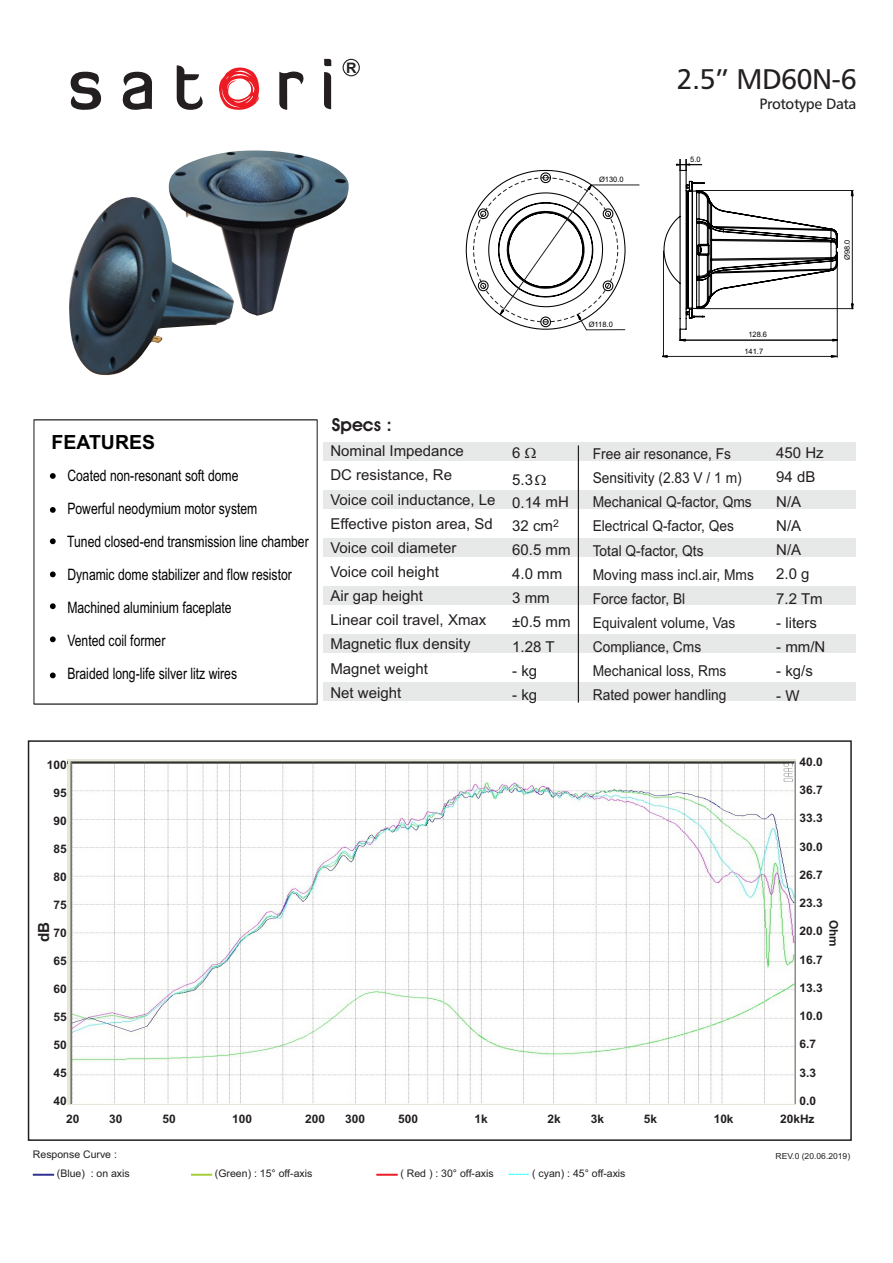
<style>
.page{position:relative;width:893px;height:1263px;background:#fff}
.page>*{position:absolute;margin:0;border:0;box-sizing:border-box;transform-origin:0 0}
.t1{font:28.5px "Humanist 777 BT Roman B";letter-spacing:-.025em;color:#231f20}
.t2{font:700 19.5px "Arial";color:#000}
.t3{font:600 18px "Avant Garde IT Cby BT";color:#231f20}
.t4{font:15.75px/32.8px "Arial";color:#000;scale:.77 1}
.t5{font:700 15.3px "Arial";color:#231f20}
.t6{font:15px/24.2px "Arial";color:#231f20}
.t7{font:15px/24.2px "Arial";color:#231f20;scale:.92 1}
.t8{font:15px "Humanist 777 BT Roman B";letter-spacing:-.025em;color:#231f20}
.t9{font:700 14.55px "Arial";color:#231f20}
.t10{font:700 12px "Arial";color:#231f20}
.t11{font:700 11.7px "Arial";color:#231f20}
.t12{font:10.5px/19.4px "Arial";color:#231f20}
.t13{font:8.25px "Arial";color:#231f20}
.t14{font:7.5px "Arial";color:#000}
.s1{color:#2e3092}
.s2{color:#a6ce39}
.s3{color:#ed1c24}
.s4{color:#0ff}
</style>
<div class="page">
<svg style="left:70px;top:71px;width:32px;height:39px"></svg>
<svg style="left:122px;top:72px;width:30px;height:38px"></svg>
<svg style="left:177px;top:65px;width:26px;height:45px"></svg>
<svg style="left:279px;top:71px;width:25px;height:39px"></svg>
<svg style="left:324px;top:72px;width:7px;height:37px"></svg>
<svg style="left:324px;top:59px;width:7px;height:7px"></svg>
<svg style="left:219px;top:67px;width:41px;height:43px"></svg>
<div style="left:343px;top:59px;width:17px;height:17px;border:1px solid #231f20;border-radius:50%"></div>
<img style="left:169px;top:150px;width:180px;height:166px">
<img style="left:69px;top:197px;width:165px;height:178px">
<div style="left:28px;top:740px;width:824px;height:401px;border:2px solid #231f20"></div>
<div style="left:33px;top:419px;width:285px;height:286px;border:1px solid #231f20"></div>
<div style="left:323px;top:443px;width:532px;height:18px;background:#e7e8e8"></div>
<div style="left:323px;top:491px;width:532px;height:18px;background:#e7e8e8"></div>
<div style="left:323px;top:539px;width:532px;height:18px;background:#e7e8e8"></div>
<div style="left:323px;top:587px;width:532px;height:18px;background:#e7e8e8"></div>
<div style="left:323px;top:635px;width:532px;height:18px;background:#e7e8e8"></div>
<div style="left:323px;top:683px;width:532px;height:18px;background:#e7e8e8"></div>
<hr style="left:578px;top:445px;width:1px;height:258px;background:#231f20">
<img style="left:68px;top:759px;width:727px;height:346px">
<svg style="left:50px;top:473px;width:6px;height:6px"></svg>
<svg style="left:50px;top:538px;width:6px;height:6px"></svg>
<svg style="left:50px;top:507px;width:6px;height:6px"></svg>
<svg style="left:50px;top:571px;width:6px;height:6px"></svg>
<svg style="left:50px;top:603px;width:6px;height:6px"></svg>
<svg style="left:50px;top:636px;width:6px;height:6px"></svg>
<svg style="left:50px;top:672px;width:6px;height:6px"></svg>
<hr style="left:836px;top:266px;width:2px;height:92px;background:#000">
<hr style="left:663px;top:251px;width:1px;height:105px;background:#000">
<hr style="left:663px;top:355px;width:174px;height:2px;background:#000">
<svg style="left:662px;top:354px;width:7px;height:4px"></svg>
<svg style="left:830px;top:354px;width:8px;height:4px"></svg>
<svg style="left:663px;top:159px;width:175px;height:183px"></svg>
<svg style="left:465px;top:169px;width:175px;height:162px"></svg>
<hr style="left:696px;top:308px;width:158px;height:2px;background:#000">
<hr style="left:696px;top:190px;width:158px;height:1px;background:#000">
<hr style="left:679px;top:339px;width:158px;height:2px;background:#000">
<hr style="left:851px;top:191px;width:2px;height:118px;background:#000">
<p class="t9" style="left:346px;top:62px;width:12px">R</p>
<p class="t14" style="left:599px;top:176px;width:26px">Ø130.0</p>
<p class="t14" style="left:589px;top:322px;width:26px">Ø118.0</p>
<h1 class="t1" style="left:676px;top:67px;width:182px">2.5” MD60N-6</h1>
<p class="t8" style="left:759px;top:98px;width:99px">Prototype Data</p>
<p class="t14" style="left:690px;top:156px;width:12px">5.0</p>
<p class="t14" style="left:748px;top:332px;width:20px">128.6</p>
<p class="t14" style="left:744px;top:348px;width:20px">141.7</p>
<p class="t14" style="left:844px;top:260px;width:22px;rotate:-90deg">Ø98.0</p>
<h2 class="t2" style="left:51px;top:434px;width:105px">FEATURES</h2>
<p class="t4" style="left:67px;top:460px;width:315px">Coated non-resonant soft dome<br>Powerful neodymium motor system<br>Tuned closed-end transmission line chamber Dynamic dome stabilizer and flow resistor Machined aluminium faceplate<br>Vented coil former<br>Braided long-life silver litz wires</p>
<p class="t3" style="left:332px;top:417px;width:62px">Specs :</p>
<p class="t6" style="left:330px;top:440px;width:167px">Nominal Impedance<br>DC resistance, Re<br>Voice coil inductance, Le<br>Effective piston area, Sd<br>Voice coil diameter<br>Voice coil height<br>Air gap height<br>Linear coil travel, Xmax<br>Magnetic flux density<br>Magnet weight<br>Net weight</p>
<p class="t6" style="left:512px;top:441px;width:22px;line-height:26.5px">6<br>5.3</p>
<p class="t6" style="left:512px;top:492px;width:58px">0.14 mH</p>
<p class="t12" style="left:553px;top:514px;width:7px">2</p>
<p class="t6" style="left:512px;top:515px;width:60px">32 cm<br>60.5 mm<br>4.0 mm<br>3 mm ±0.5 mm<br>1.28 T</p>
<p class="t6" style="left:512px;top:660px;width:27px">- kg</p>
<p class="t6" style="left:512px;top:684px;width:27px">- kg</p>
<p class="t11" style="left:47px;top:760px;width:21px">100</p>
<p class="t11" style="left:53px;top:788px;width:15px">95</p>
<p class="t11" style="left:53px;top:816px;width:15px">90</p>
<p class="t11" style="left:53px;top:844px;width:15px">85</p>
<p class="t11" style="left:53px;top:872px;width:15px">80</p>
<p class="t11" style="left:53px;top:901px;width:15px">75</p>
<p class="t11" style="left:53px;top:929px;width:15px">70</p>
<p class="t11" style="left:53px;top:957px;width:15px">65</p>
<p class="t11" style="left:53px;top:985px;width:15px">60</p>
<p class="t11" style="left:53px;top:1013px;width:15px">55</p>
<p class="t11" style="left:53px;top:1041px;width:15px">50</p>
<p class="t11" style="left:53px;top:1069px;width:15px">45</p>
<p class="t11" style="left:53px;top:1097px;width:15px">40</p>
<p class="t5" style="left:38px;top:942px;width:22px;rotate:-90deg">dB</p>
<p class="t7" style="left:593px;top:443px;width:177px">Free air resonance, Fs<br>Sensitivity (2.83 V / 1 m)<br>Mechanical Q-factor, Qms<br>Electrical Q-factor, Qes<br>Total Q-factor, Qts<br>Moving mass incl.air, Mms<br>Force factor, Bl<br>Equivalent volume, Vas<br>Compliance, Cms<br>Mechanical loss, Rms<br>Rated power handling</p>
<p class="t6" style="left:776px;top:442px;width:49px">450 Hz<br>94 dB<br>N/A<br>N/A<br>N/A<br>2.0 g<br>7.2 Tm</p>
<p class="t6" style="left:776px;top:612px;width:42px">- liters</p>
<p class="t6" style="left:776px;top:636px;width:51px">- mm/N</p>
<p class="t6" style="left:776px;top:660px;width:38px">- kg/s</p>
<p class="t6" style="left:776px;top:685px;width:25px">- W</p>
<p class="t11" style="left:799px;top:757px;width:25px">40.0</p>
<p class="t11" style="left:799px;top:786px;width:25px">36.7</p>
<p class="t11" style="left:799px;top:814px;width:25px">33.3</p>
<p class="t11" style="left:799px;top:842px;width:25px">30.0</p>
<p class="t11" style="left:799px;top:870px;width:25px">26.7</p>
<p class="t11" style="left:799px;top:899px;width:25px">23.3</p>
<p class="t11" style="left:799px;top:927px;width:25px">20.0</p>
<p class="t11" style="left:799px;top:955px;width:25px">16.7</p>
<p class="t11" style="left:799px;top:983px;width:25px">13.3</p>
<p class="t11" style="left:799px;top:1011px;width:25px">10.0</p>
<p class="t11" style="left:799px;top:1040px;width:18px">6.7</p>
<p class="t11" style="left:799px;top:1068px;width:18px">3.3</p>
<p class="t11" style="left:799px;top:1096px;width:18px">0.0</p>
<p class="t10" style="left:838px;top:920px;width:28px;rotate:90deg">Ohm</p>
<p class="t11" style="left:66px;top:1114px;width:15px">20</p>
<p class="t11" style="left:109px;top:1114px;width:15px">30</p>
<p class="t11" style="left:162px;top:1114px;width:15px">50</p>
<p class="t11" style="left:232px;top:1114px;width:21px">100</p>
<p class="t11" style="left:305px;top:1114px;width:21px">200</p>
<p class="t11" style="left:345px;top:1114px;width:21px">300</p>
<p class="t11" style="left:398px;top:1114px;width:21px">500</p>
<p class="t11" style="left:475px;top:1114px;width:15px">1k</p>
<p class="t11" style="left:548px;top:1114px;width:15px">2k</p>
<p class="t11" style="left:591px;top:1114px;width:15px">3k</p>
<p class="t11" style="left:644px;top:1114px;width:15px">5k</p>
<p class="t11" style="left:714px;top:1114px;width:21px">10k</p>
<p class="t11" style="left:780px;top:1114px;width:36px">20kHz</p>
<p class="t12" style="left:33px;top:1145px;width:98px">Response Curve : <span class="s1">------</span> (Blue) : on axis</p>
<p class="t12" style="left:191px;top:1165px;width:123px"><span class="s2">------</span> (Green) : 15° off-axis</p>
<p class="t12" style="left:377px;top:1165px;width:119px"><span class="s3">------</span> ( Red ) : 30° off-axis</p>
<p class="t12" style="left:508px;top:1165px;width:119px"><span class="s4">------</span> ( cyan) : 45° off-axis</p>
<p class="t13" style="left:775px;top:1153px;width:76px">REV.0 (20.06.2019)</p>
</div>
